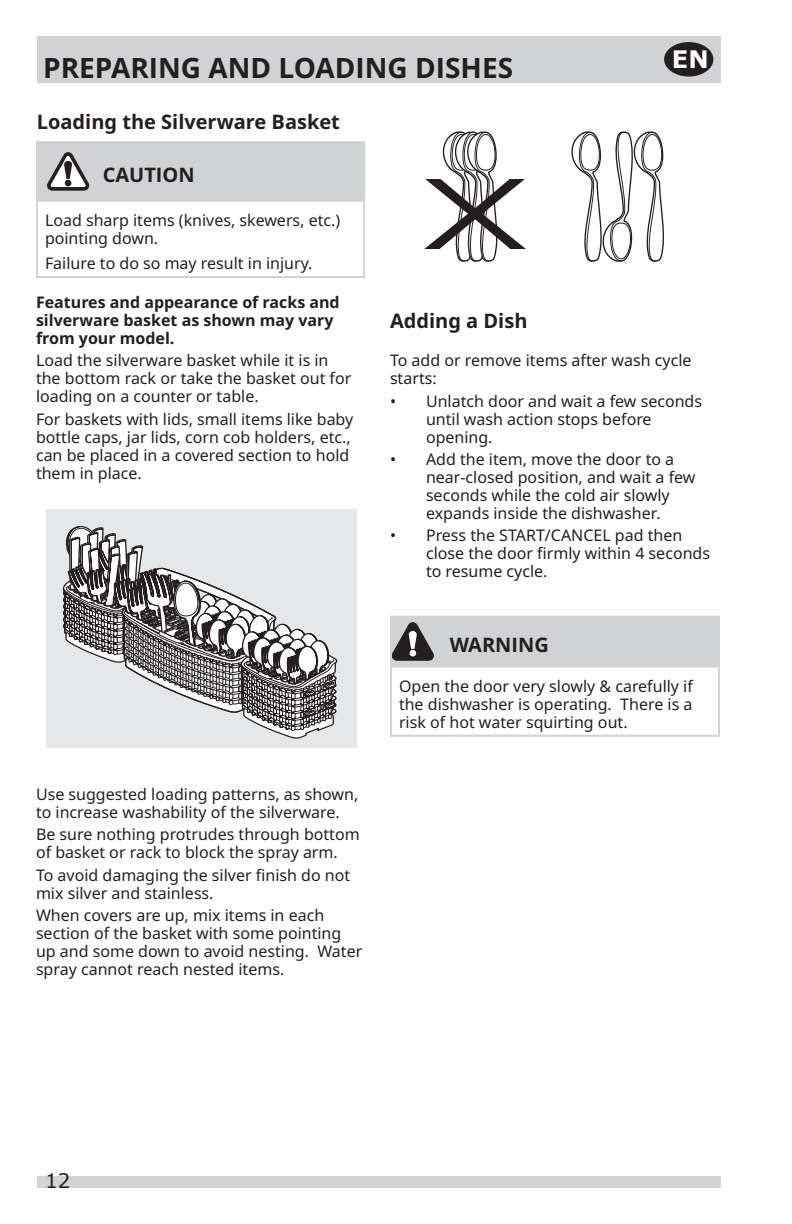
<style>
.page{position:relative;width:792px;height:1224px;background:#fff}
.page>*{position:absolute;margin:0;border:0;box-sizing:border-box;transform-origin:0 0}
.ID_Heading_Even_cont{font:700 28px "Noto IKEA Latin";color:#231f20}
.t1{font:700 24px "Verdana";color:#fff}
.ID_1st_Level_Sub_Hea{font:700 20px "Noto IKEA Latin";color:#231f20}
.ID_Warning_Note_Head{font:700 20px "Noto IKEA Latin";color:#231f20}
.t2{font:20px "Verdana";color:#231f20}
.ID_Body_Text{font:16px/18px "Noto IKEA Latin";color:#231f20}
.ID_Caution_Warning_D{font:16px/18px "Noto IKEA Latin";color:#231f20}
.ID_Body_Text-2{font:700 16px/18px "Noto IKEA Latin";color:#231f20}
</style>
<div class="page">
<div style="left:37px;top:1176px;width:684px;height:12px;background:#d3d3d3"></div>
<div style="left:37px;top:36px;width:684px;height:46px;background:#d1d2d4"></div>
<svg style="left:664px;top:42px;width:49px;height:35px"></svg>
<hr style="left:36px;top:141px;width:59px;height:2px;background:#d1d2d4">
<hr style="left:36px;top:143px;width:2px;height:57px;background:#d1d2d4">
<hr style="left:95px;top:141px;width:270px;height:2px;background:#d1d2d4">
<hr style="left:363px;top:143px;width:2px;height:57px;background:#d1d2d4">
<hr style="left:36px;top:200px;width:59px;height:2px;background:#d1d2d4">
<hr style="left:36px;top:202px;width:2px;height:74px;background:#d1d2d4">
<hr style="left:95px;top:200px;width:270px;height:2px;background:#d1d2d4">
<hr style="left:363px;top:202px;width:2px;height:74px;background:#d1d2d4">
<hr style="left:36px;top:276px;width:59px;height:2px;background:#d1d2d4">
<hr style="left:95px;top:276px;width:270px;height:2px;background:#d1d2d4">
<div style="left:38px;top:143px;width:325px;height:57px;background:#d1d2d4"></div>
<svg style="left:571px;top:131px;width:93px;height:131px"></svg>
<svg style="left:424px;top:131px;width:102px;height:131px"></svg>
<div style="left:46px;top:509px;width:311px;height:239px;background:#e6e7e9"></div>
<svg style="left:62px;top:526px;width:276px;height:213px"></svg>
<hr style="left:718px;top:668px;width:2px;height:67px;background:#d1d2d4">
<hr style="left:390px;top:616px;width:59px;height:2px;background:#d1d2d4">
<hr style="left:390px;top:618px;width:2px;height:48px;background:#d1d2d4">
<hr style="left:449px;top:616px;width:271px;height:2px;background:#d1d2d4">
<hr style="left:718px;top:618px;width:2px;height:48px;background:#d1d2d4">
<hr style="left:390px;top:666px;width:59px;height:2px;background:#d1d2d4">
<hr style="left:390px;top:668px;width:2px;height:67px;background:#d1d2d4">
<hr style="left:449px;top:666px;width:271px;height:2px;background:#d1d2d4">
<hr style="left:390px;top:735px;width:59px;height:2px;background:#d1d2d4">
<hr style="left:449px;top:735px;width:271px;height:2px;background:#d1d2d4">
<div style="left:392px;top:618px;width:326px;height:48px;background:#d1d2d4"></div>
<p class="ID_Heading_Even_cont" style="left:43px;top:48px;width:471px">PREPARING AND LOADING DISHES</p>
<h2 class="t1" style="left:672px;top:43px;width:38px">EN</h2>
<p class="ID_1st_Level_Sub_Hea" style="left:37px;top:108px;width:305px">Loading the Silverware Basket</p>
<p class="ID_Warning_Note_Head" style="left:103px;top:161px;width:94px">CAUTION</p>
<p class="ID_Caution_Warning_D" style="left:45px;top:210px;width:297px">Load sharp items (knives, skewers, etc.) pointing down.</p>
<p class="ID_Caution_Warning_D" style="left:45px;top:254px;width:269px">Failure to do so may result in injury.</p>
<p class="ID_Body_Text-2" style="left:36px;top:293px;width:305px">Features and appearance of racks and silverware basket as shown may vary from your model.</p>
<p class="ID_Body_Text" style="left:36px;top:351px;width:317px">Load the silverware basket while it is in the bottom rack or take the basket out for loading on a counter or table.</p>
<p class="ID_Body_Text" style="left:36px;top:409px;width:319px">For baskets with lids, small items like baby bottle caps, jar lids, corn cob holders, etc., can be placed in a covered section to hold them in place.</p>
<p class="ID_Body_Text" style="left:36px;top:785px;width:324px">Use suggested loading patterns, as shown, to increase washability of the silverware.</p>
<p class="ID_Body_Text" style="left:36px;top:825px;width:325px">Be sure nothing protrudes through bottom of basket or rack to block the spray arm.</p>
<p class="ID_Body_Text" style="left:36px;top:865px;width:316px">To avoid damaging the silver finish do not mix silver and stainless.</p>
<p class="ID_Body_Text" style="left:36px;top:906px;width:328px">When covers are up, mix items in each section of the basket with some pointing up and some down to avoid nesting. Water spray cannot reach nested items.</p>
<p class="ID_1st_Level_Sub_Hea" style="left:390px;top:307px;width:139px">Adding a Dish</p>
<p class="ID_Body_Text" style="left:390px;top:351px;width:303px">To add or remove items after wash cycle starts:</p>
<p class="ID_Body_Text" style="left:426px;top:391px;width:278px;text-indent:-36px">• Unlatch door and wait a few seconds until wash action stops before opening.</p>
<p class="ID_Body_Text" style="left:426px;top:450px;width:271px;text-indent:-36px">• Add the item, move the door to a near-closed position, and wait a few seconds while the cold air slowly expands inside the dishwasher.</p>
<p class="ID_Body_Text" style="left:426px;top:526px;width:286px;text-indent:-36px">• Press the START/CANCEL pad then close the door firmly within 4 seconds to resume cycle.</p>
<p class="ID_Warning_Note_Head" style="left:450px;top:631px;width:101px">WARNING</p>
<p class="ID_Caution_Warning_D" style="left:399px;top:676px;width:295px;text-align:justify">Open the door very slowly &amp; carefully if the dishwasher is operating. There is a risk of hot water squirting out.</p>
<p class="t2" style="left:45px;top:1167px;width:27px">12</p>
</div>
